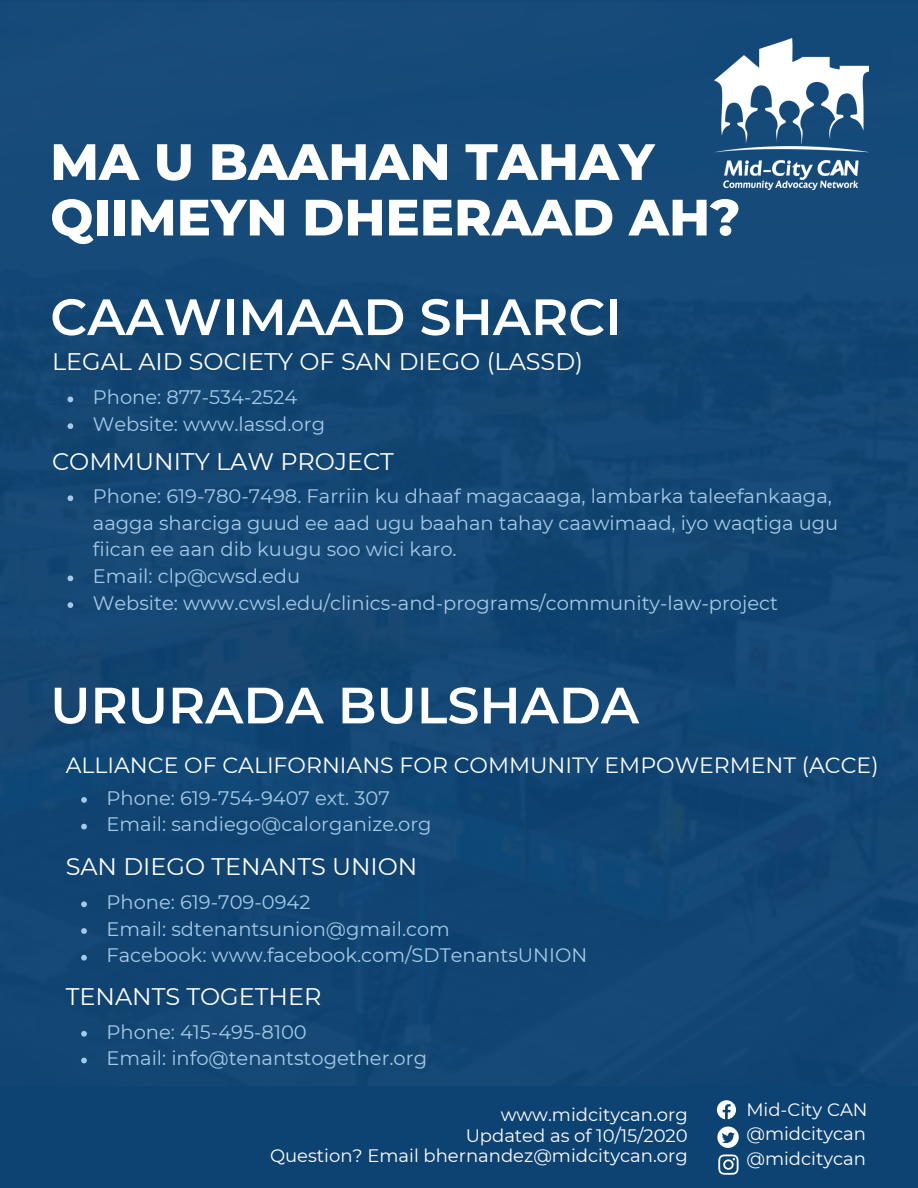
<style>
.page{position:relative;width:918px;height:1188px;background:#fff}
.page>*{position:absolute;margin:0;border:0;box-sizing:border-box;transform-origin:0 0}
.t1{font:800 51px/55.5px "Montserrat";color:#fff}
.t2{font:600 51px "Montserrat";color:#fff}
.t3{font:24px "Montserrat";color:#fff}
.t4{font:22.05px "Montserrat";color:#fff}
.t5{font:19.5px/26.7px "Montserrat";color:#a5cae9}
.t6{font:18px/20.2px "Montserrat";color:#fff;text-align:right}
</style>
<div class="page">
<div style="left:0;top:0;width:918px;height:1086px;background:#144775"></div>
<img style="left:715px;top:38px;width:154px;height:151px">
<svg style="left:68px;top:397px;width:5px;height:5px"></svg>
<svg style="left:68px;top:423px;width:5px;height:6px"></svg>
<svg style="left:81px;top:1031px;width:6px;height:6px"></svg>
<svg style="left:81px;top:1058px;width:6px;height:5px"></svg>
<svg style="left:81px;top:797px;width:6px;height:6px"></svg>
<svg style="left:81px;top:824px;width:6px;height:5px"></svg>
<svg style="left:68px;top:495px;width:5px;height:6px"></svg>
<svg style="left:68px;top:576px;width:5px;height:5px"></svg>
<svg style="left:68px;top:602px;width:5px;height:6px"></svg>
<svg style="left:81px;top:901px;width:6px;height:6px"></svg>
<svg style="left:81px;top:928px;width:6px;height:6px"></svg>
<svg style="left:81px;top:955px;width:6px;height:6px"></svg>
<div style="left:0;top:1086px;width:918px;height:102px;background:#0d4373"></div>
<svg style="left:718px;top:1154px;width:21px;height:21px"></svg>
<svg style="left:717px;top:1127px;width:22px;height:21px"></svg>
<svg style="left:717px;top:1100px;width:19px;height:19px"></svg>
<h1 class="t1" style="left:50px;top:134px;width:692px">MA U BAAHAN TAHAY<br>QIIMEYN DHEERAAD AH?</h1>
<h1 class="t2" style="left:50px;top:286px;width:573px">CAAWIMAAD SHARCI</h1>
<p class="t3" style="left:52px;top:347px;width:533px">LEGAL AID SOCIETY OF SAN DIEGO (LASSD)</p>
<p class="t5" style="left:93px;top:384px;width:234px">Phone: 877-534-2524<br>Website: www.lassd.org</p>
<p class="t3" style="left:52px;top:447px;width:344px">COMMUNITY LAW PROJECT</p>
<p class="t5" style="left:93px;top:483px;width:747px">Phone: 619-780-7498. Farriin ku dhaaf magacaaga, lambarka taleefankaaga, aagga sharciga guud ee aad ugu baahan tahay caawimaad, iyo waqtiga ugu fiican ee aan dib kuugu soo wici karo.<br>Email: clp@cwsd.edu<br>Website: www.cwsl.edu/clinics-and-programs/community-law-project</p>
<h1 class="t2" style="left:50px;top:674px;width:590px">URURADA BULSHADA</h1>
<p class="t4" style="left:66px;top:751px;width:814px">ALLIANCE OF CALIFORNIANS FOR COMMUNITY EMPOWERMENT (ACCE)</p>
<p class="t5" style="left:107px;top:784px;width:327px">Phone: 619-754-9407 ext. 307<br>Email: sandiego@calorganize.org</p>
<p class="t3" style="left:66px;top:852px;width:353px">SAN DIEGO TENANTS UNION</p>
<p class="t5" style="left:107px;top:889px;width:482px">Phone: 619-709-0942<br>Email: sdtenantsunion@gmail.com<br>Facebook: www.facebook.com/SDTenantsUNION</p>
<p class="t3" style="left:66px;top:982px;width:257px">TENANTS TOGETHER</p>
<p class="t5" style="left:107px;top:1018px;width:322px">Phone: 415-495-8100<br>Email: info@tenantstogether.org</p>
<p class="t6" style="left:270px;top:1105px;width:419px">www.midcitycan.org<br>Updated as of 10/15/2020<br>Question? Email bhernandez@midcitycan.org</p>
<p class="t6" style="left:746px;top:1098px;width:123px;line-height:23.2px;text-align:left">Mid-City CAN @midcitycan</p>
<p class="t6" style="left:746px;top:1148px;width:121px">@midcitycan</p>
</div>
